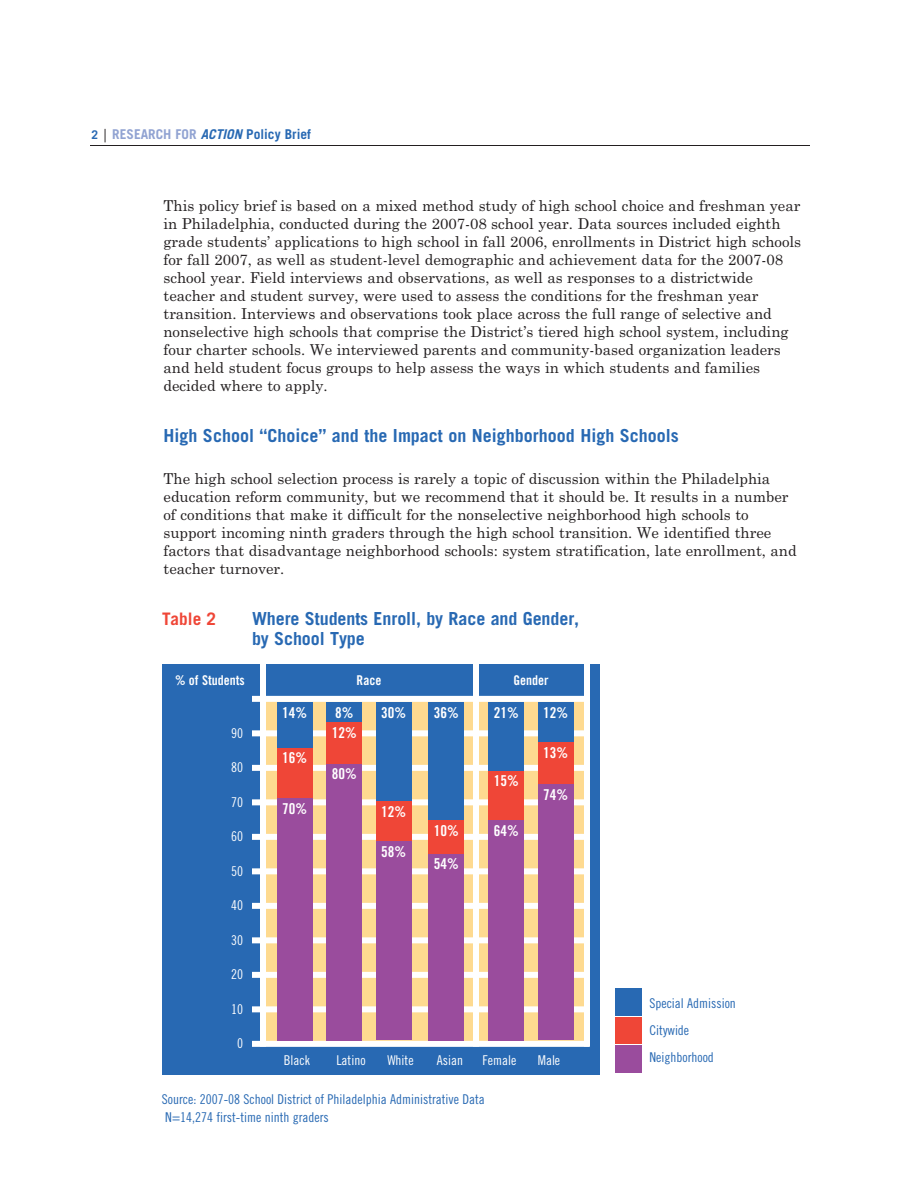
<style>
.page{position:relative;width:918px;height:1188px;background:#fff}
.page>*{position:absolute;margin:0;border:0;box-sizing:border-box;transform-origin:0 0}
.t1{font:700 18px/19.5px "Trade Gothic";color:#2869b3}
.t2{font:700 17.25px "Trade Gothic";color:#ef4637}
.t3{font:15px/18px "Century Schoolbook";color:#231f20}
.t4{font:15px "Trade Gothic Bold Cond Twenty";color:#fff}
.t5{font:13.5px/27px "Trade Gothic Cond Eighteen";color:#2869b3}
.t6{font:13.5px "Trade Gothic Cond Eighteen";color:#fff}
.t7{font:700 13.5px "Trade Gothic";color:#91a3d2}
.t8{font:13.5px "Trade Gothic Bold Cond Twenty";color:#fff}
.s1{font-family:"Trade Gothic LT";font-size:12px;color:#2869b3}
.s2{font-family:"Franklin Gothic";font-weight:400;font-stretch:condensed;color:#231f20}
.s3{font-style:italic;color:#2869b3}
.s4{color:#2869b3}
</style>
<div class="page">
<hr style="left:90px;top:145px;width:720px;height:1px;background:#231f20">
<div style="left:615px;top:1017px;width:27px;height:27px;background:#ef4637"></div>
<div style="left:615px;top:1045px;width:27px;height:27px;background:#9a4c9d"></div>
<div style="left:615px;top:989px;width:27px;height:27px;background:#2869b3"></div>
<div style="left:162px;top:665px;width:438px;height:410px;background:#2869b3"></div>
<div style="left:263px;top:701px;width:326px;height:137px;background:#feda90"></div>
<div style="left:263px;top:839px;width:326px;height:106px;background:#feda90"></div>
<div style="left:261px;top:941px;width:326px;height:100px;background:#feda90"></div>
<div style="left:252px;top:696px;width:338px;height:6px;background:#fff"></div>
<div style="left:252px;top:730px;width:338px;height:6px;background:#fff"></div>
<div style="left:252px;top:765px;width:338px;height:6px;background:#fff"></div>
<div style="left:252px;top:799px;width:338px;height:6px;background:#fff"></div>
<div style="left:252px;top:834px;width:338px;height:6px;background:#fff"></div>
<div style="left:252px;top:868px;width:338px;height:6px;background:#fff"></div>
<div style="left:252px;top:903px;width:338px;height:6px;background:#fff"></div>
<div style="left:252px;top:937px;width:338px;height:6px;background:#fff"></div>
<div style="left:252px;top:972px;width:338px;height:6px;background:#fff"></div>
<div style="left:252px;top:1006px;width:338px;height:6px;background:#fff"></div>
<div style="left:252px;top:1041px;width:338px;height:6px;background:#fff"></div>
<div style="left:428px;top:702px;width:36px;height:122px;background:#2869b3"></div>
<div style="left:326px;top:702px;width:36px;height:35px;background:#2869b3"></div>
<div style="left:488px;top:702px;width:36px;height:78px;background:#2869b3"></div>
<div style="left:376px;top:702px;width:36px;height:105px;background:#2869b3"></div>
<div style="left:277px;top:702px;width:36px;height:47px;background:#2869b3"></div>
<div style="left:260px;top:663px;width:6px;height:384px;background:#fff"></div>
<div style="left:584px;top:660px;width:6px;height:387px;background:#fff"></div>
<div style="left:473px;top:660px;width:6px;height:387px;background:#fff"></div>
<div style="left:538px;top:702px;width:36px;height:45px;background:#2869b3"></div>
<div style="left:428px;top:820px;width:36px;height:38px;background:#ef4637"></div>
<div style="left:326px;top:722px;width:36px;height:42px;background:#ef4637"></div>
<div style="left:488px;top:771px;width:36px;height:56px;background:#ef4637"></div>
<div style="left:376px;top:801px;width:36px;height:41px;background:#ef4637"></div>
<div style="left:277px;top:748px;width:36px;height:50px;background:#ef4637"></div>
<div style="left:538px;top:742px;width:36px;height:44px;background:#ef4637"></div>
<div style="left:428px;top:854px;width:36px;height:186px;background:#9a4c9d"></div>
<div style="left:326px;top:764px;width:36px;height:276px;background:#9a4c9d"></div>
<div style="left:488px;top:820px;width:36px;height:220px;background:#9a4c9d"></div>
<div style="left:376px;top:842px;width:36px;height:198px;background:#9a4c9d"></div>
<div style="left:277px;top:798px;width:36px;height:242px;background:#9a4c9d"></div>
<div style="left:538px;top:785px;width:36px;height:255px;background:#9a4c9d"></div>
<p class="t7" style="left:92px;top:129px;width:221px"><span class="s1">2</span> <span class="s2">|</span> RESEARCH FOR <span class="s3">ACTION</span> <span class="s4">Policy Brief</span></p>
<p class="t3" style="left:163px;top:196px;width:639px">This policy brief is based on a mixed method study of high school choice and freshman year in Philadelphia, conducted during the 2007-08 school year. Data sources included eighth grade students’ applications to high school in fall 2006, enrollments in District high schools for fall 2007, as well as student-level demographic and achievement data for the 2007-08 school year. Field interviews and observations, as well as responses to a districtwide teacher and student survey, were used to assess the conditions for the freshman year transition. Interviews and observations took place across the full range of selective and nonselective high schools that comprise the District’s tiered high school system, including four charter schools. We interviewed parents and community-based organization leaders and held student focus groups to help assess the ways in which students and families decided where to apply.</p>
<p class="t1" style="left:164px;top:427px;width:517px">High School “Choice” and the Impact on Neighborhood High Schools</p>
<p class="t3" style="left:163px;top:469px;width:635px">The high school selection process is rarely a topic of discussion within the Philadelphia education reform community, but we recommend that it should be. It results in a number of conditions that make it difficult for the nonselective neighborhood high schools to support incoming ninth graders through the high school transition. We identified three factors that disadvantage neighborhood schools: system stratification, late enrollment, and teacher turnover.</p>
<p class="t2" style="left:162px;top:613px;width:56px">Table 2</p>
<p class="t1" style="left:252px;top:611px;width:329px">Where Students Enroll, by Race and Gender, by School Type</p>
<p class="t8" style="left:175px;top:676px;width:71px">% of Students</p>
<p class="t8" style="left:357px;top:676px;width:26px">Race</p>
<p class="t8" style="left:513px;top:676px;width:37px">Gender</p>
<p class="t6" style="left:231px;top:728px;width:13px">90</p>
<p class="t6" style="left:231px;top:763px;width:13px">80</p>
<p class="t6" style="left:231px;top:797px;width:13px">70</p>
<p class="t6" style="left:231px;top:832px;width:13px">60</p>
<p class="t6" style="left:231px;top:866px;width:13px">50</p>
<p class="t6" style="left:231px;top:901px;width:13px">40</p>
<p class="t6" style="left:231px;top:935px;width:13px">30</p>
<p class="t6" style="left:231px;top:970px;width:13px">20</p>
<p class="t6" style="left:231px;top:1004px;width:13px">10</p>
<p class="t6" style="left:237px;top:1039px;width:7px">0</p>
<p class="t4" style="left:282px;top:707px;width:26px">14%</p>
<p class="t4" style="left:335px;top:707px;width:20px">8%</p>
<p class="t4" style="left:381px;top:707px;width:26px">30%</p>
<p class="t4" style="left:434px;top:707px;width:26px">36%</p>
<p class="t4" style="left:494px;top:707px;width:26px">21%</p>
<p class="t4" style="left:543px;top:707px;width:26px">12%</p>
<p class="t4" style="left:282px;top:753px;width:26px">16%</p>
<p class="t4" style="left:282px;top:803px;width:26px">70%</p>
<p class="t4" style="left:332px;top:727px;width:26px">12%</p>
<p class="t4" style="left:332px;top:768px;width:26px">80%</p>
<p class="t4" style="left:381px;top:806px;width:26px">12%</p>
<p class="t4" style="left:381px;top:846px;width:26px">58%</p>
<p class="t4" style="left:434px;top:825px;width:26px">10%</p>
<p class="t4" style="left:434px;top:859px;width:26px">54%</p>
<p class="t4" style="left:494px;top:776px;width:26px">15%</p>
<p class="t4" style="left:494px;top:825px;width:26px">64%</p>
<p class="t4" style="left:543px;top:747px;width:26px">13%</p>
<p class="t4" style="left:543px;top:789px;width:26px">74%</p>
<p class="t6" style="left:284px;top:1055px;width:28px">Black</p>
<p class="t6" style="left:336px;top:1055px;width:31px">Latino</p>
<p class="t6" style="left:387px;top:1055px;width:28px">White</p>
<p class="t6" style="left:437px;top:1055px;width:28px">Asian</p>
<p class="t6" style="left:483px;top:1055px;width:35px">Female</p>
<p class="t6" style="left:538px;top:1055px;width:24px">Male</p>
<p class="t5" style="left:162px;top:1091px;width:324px;line-height:18px">Source: 2007-08 School District of Philadelphia Administrative Data<br>N=14,274 first-time ninth graders</p>
<p class="t5" style="left:650px;top:991px;width:88px">Special Admission<br>Citywide<br>Neighborhood</p>
</div>
